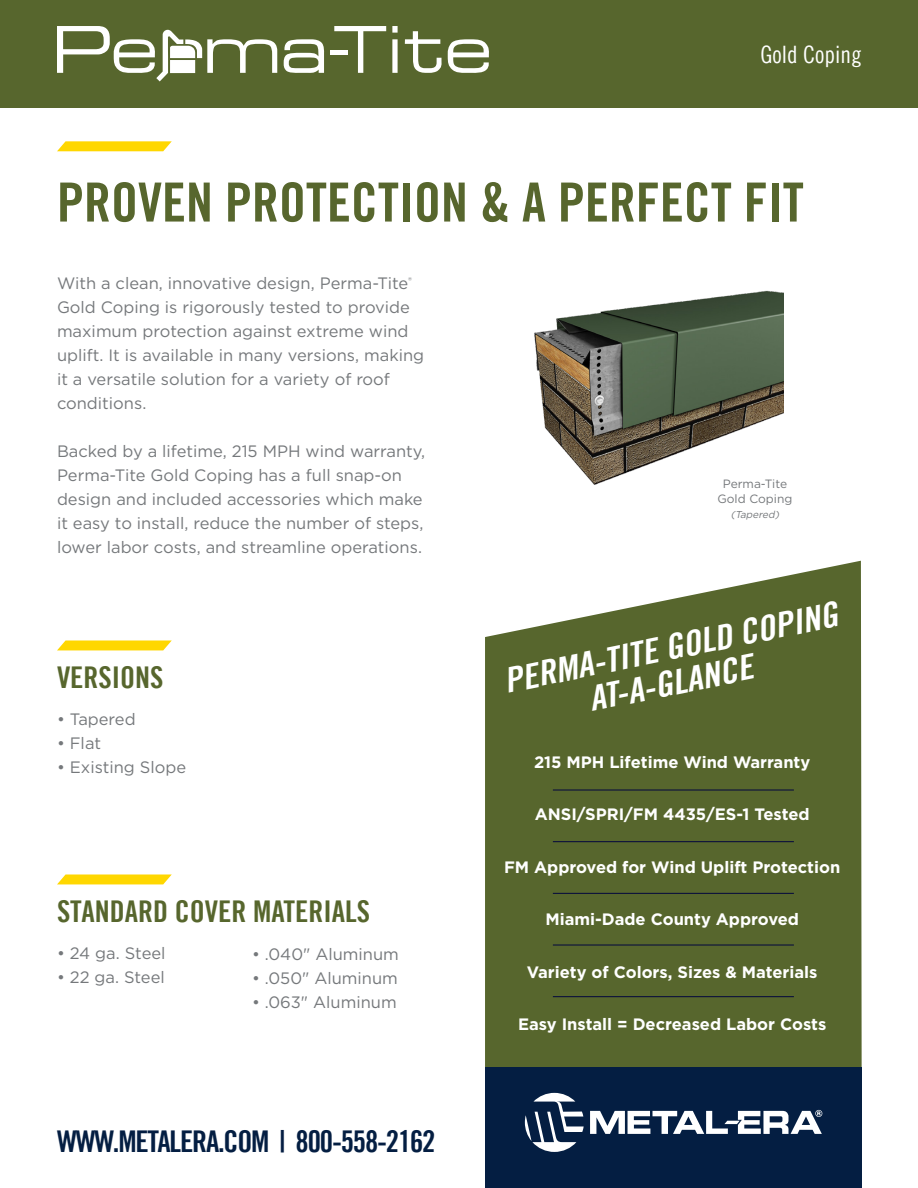
<style>
.page{position:relative;width:918px;height:1188px;background:#fff}
.page>*{position:absolute;margin:0;border:0;box-sizing:border-box;transform-origin:0 0}
.t1{font:54px "Trade Gothic LT Bold Cond Twenty";color:#57662d}
.t2{font:italic 34.5px "Trade Gothic LT Bold Cond Twenty";color:#fff;scale:1.04 1}
.t3{font:30px "Trade Gothic LT Bold Cond Twenty";color:#57662d}
.t4{font:30px "Trade Gothic LT Bold Cond Twenty";letter-spacing:-.04em;color:#041e42}
.t5{font:24px "Trade Gothic LT Cond Eighteen";color:#fff}
.t6{font:16.5px/24px "Gotham";color:#75787b}
.t7{font:700 16.5px "Gotham";color:#fff}
.t8{font:12px "Gotham";color:#75787b}
.t9{font:italic 10.05px "Gotham";color:#75787b}
</style>
<div class="page">
<svg style="left:485px;top:561px;width:377px;height:506px;background:#63713c"></svg>
<hr style="left:553px;top:790px;width:241px;height:1px;background:#02063d">
<hr style="left:553px;top:996px;width:241px;height:1px;background:#02063d">
<hr style="left:553px;top:841px;width:241px;height:1px;background:#02063d">
<hr style="left:553px;top:893px;width:241px;height:1px;background:#02063d">
<hr style="left:553px;top:945px;width:241px;height:1px;background:#02063d">
<div style="left:0;top:0;width:918px;height:108px;background:#57662d"></div>
<svg style="left:57px;top:141px;width:115px;height:10px"></svg>
<div style="left:485px;top:1067px;width:377px;height:121px;background:#041e42"></div>
<svg style="left:284px;top:39px;width:40px;height:34px"></svg>
<div style="left:330px;top:50px;width:18px;height:5px;background:#fff"></div>
<svg style="left:334px;top:26px;width:52px;height:47px"></svg>
<svg style="left:392px;top:26px;width:6px;height:47px"></svg>
<svg style="left:405px;top:31px;width:37px;height:42px"></svg>
<svg style="left:448px;top:39px;width:41px;height:34px"></svg>
<svg style="left:57px;top:26px;width:220px;height:55px"></svg>
<svg style="left:57px;top:640px;width:115px;height:10px"></svg>
<svg style="left:57px;top:874px;width:115px;height:10px"></svg>
<img style="left:534px;top:290px;width:250px;height:194px">
<svg style="left:525px;top:1093px;width:59px;height:59px"></svg>
<svg style="left:590px;top:1110px;width:232px;height:24px"></svg>
<p class="t5" style="left:760px;top:40px;width:103px">Gold Coping</p>
<p class="t1" style="left:57px;top:169px;width:748px">PROVEN PROTECTION &amp; A PERFECT FIT</p>
<p class="t6" style="left:57px;top:271px;width:369px">With a clean, innovative design, Perma-Tite<sup>® </sup>Gold Coping is rigorously tested to provide maximum protection against extreme wind uplift. It is available in many versions, making it a versatile solution for a variety of roof conditions.</p>
<p class="t6" style="left:57px;top:439px;width:370px">Backed by a lifetime, 215 MPH wind warranty, Perma-Tite Gold Coping has a full snap-on design and included accessories which make it easy to install, reduce the number of steps, lower labor costs, and streamline operations.</p>
<p class="t3" style="left:57px;top:659px;width:108px">VERSIONS</p>
<p class="t6" style="left:57px;top:706px;width:80px">• Tapered</p>
<p class="t6" style="left:57px;top:730px;width:46px">• Flat</p>
<p class="t6" style="left:57px;top:754px;width:131px">• Existing Slope</p>
<p class="t3" style="left:57px;top:893px;width:315px">STANDARD COVER MATERIALS</p>
<p class="t6" style="left:57px;top:940px;width:110px">• 24 ga. Steel</p>
<p class="t6" style="left:57px;top:964px;width:109px">• 22 ga. Steel</p>
<p class="t6" style="left:252px;top:942px;width:148px">• .040" Aluminum</p>
<p class="t6" style="left:252px;top:966px;width:147px">• .050" Aluminum</p>
<p class="t6" style="left:252px;top:990px;width:146px">• .063" Aluminum</p>
<p class="t4" style="left:57px;top:1123px;width:380px">WWW.METALERA.COM | 800-558-2162</p>
<p class="t8" style="left:723px;top:476px;width:66px">Perma-Tite</p>
<p class="t8" style="left:717px;top:491px;width:76px">Gold Coping</p>
<p class="t9" style="left:731px;top:508px;width:52px">(Tapered)</p>
<p class="t2" style="left:500px;top:659px;width:328px;rotate:-11deg">PERMA-TITE GOLD COPING</p>
<p class="t2" style="left:585px;top:678px;width:162px;rotate:-11deg">AT-A-GLANCE</p>
<p class="t7" style="left:534px;top:751px;width:278px">215 MPH Lifetime Wind Warranty</p>
<p class="t7" style="left:535px;top:804px;width:276px">ANSI/SPRI/FM 4435/ES-1 Tested</p>
<p class="t7" style="left:504px;top:856px;width:338px">FM Approved for Wind Uplift Protection</p>
<p class="t7" style="left:545px;top:909px;width:255px">Miami-Dade County Approved</p>
<p class="t7" style="left:527px;top:961px;width:292px">Variety of Colors, Sizes &amp; Materials</p>
<p class="t7" style="left:518px;top:1014px;width:310px">Easy Install = Decreased Labor Costs</p>
</div>
